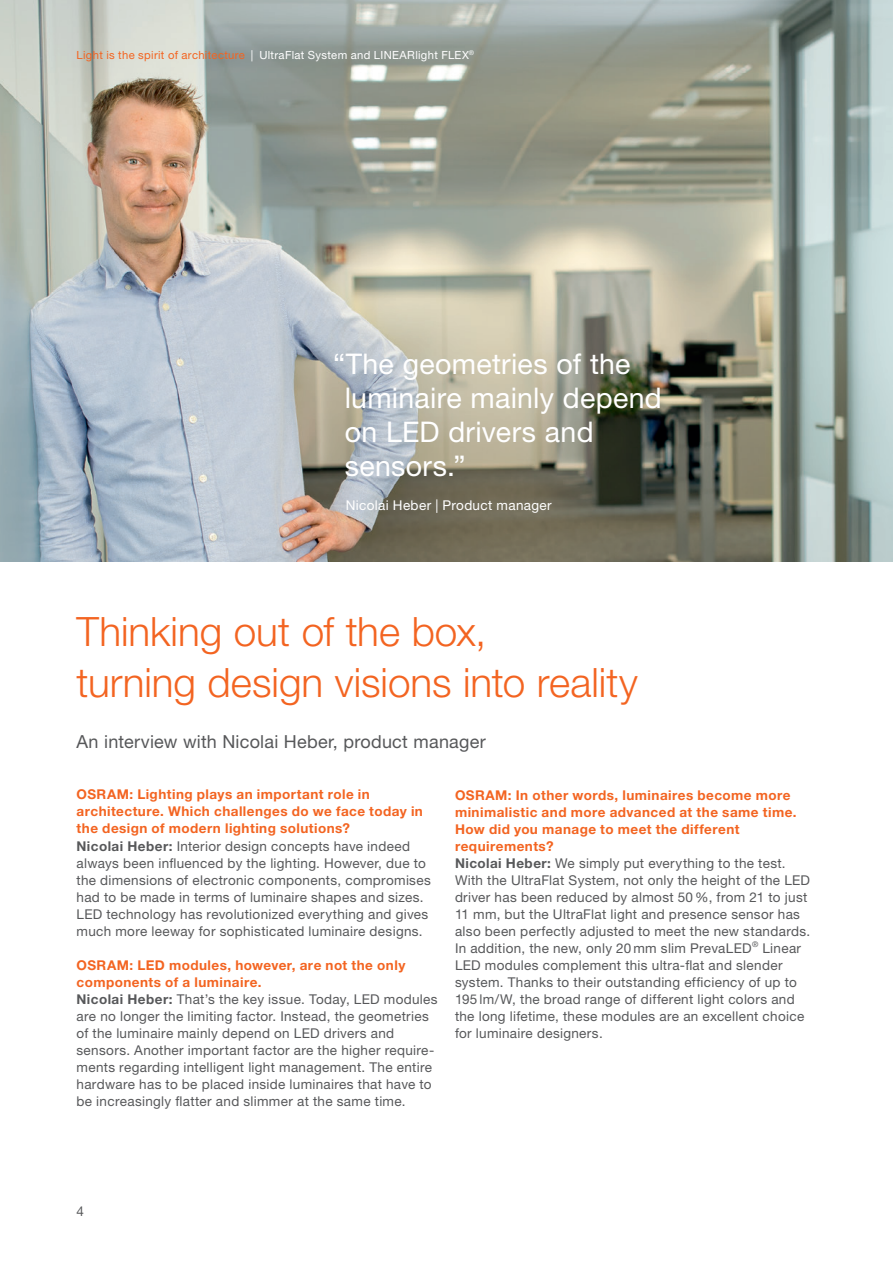
<style>
.page{position:relative;width:893px;height:1263px;background:#fff}
.page>*{position:absolute;margin:0;border:0;box-sizing:border-box;transform-origin:0 0}
.t1{font:300 40.5px/51px "Helvetica Neue LT Pro";color:#f36421}
.t2{font:28.5px/34px "Helvetica Neue LT Pro";letter-spacing:.01em;color:#fff}
.t3{font:18px "Helvetica Neue LT Pro";letter-spacing:.01em;color:#57585a}
.t4{font:13.5px/17px "Helvetica Neue LT Pro";letter-spacing:.025em;color:#57585a}
.t5{font:13.5px "Helvetica Neue LT Pro";letter-spacing:.025em;color:#fff}
.t6{font:11.25px "Helvetica Neue LT Pro";letter-spacing:.03em;color:#fff}
.s1{color:#f36421}
.s2{font-weight:700;color:#f36421}
.s3{font-weight:700}
</style>
<div class="page">
<img style="left:0;top:0;width:893px;height:561px">
<p class="t6" style="left:77px;top:48px;width:399px"><span class="s1">Light is the spirit of architecture</span> | UltraFlat System and LINEARlight FLEX<sup>®</sup></p>
<h2 class="t2" style="left:345px;top:347px;width:318px;text-indent:-12px">“The geometries of the luminaire mainly depend on LED drivers and sensors.”</h2>
<p class="t5" style="left:346px;top:497px;width:207px">Nicolai Heber | Product manager</p>
<h1 class="t1" style="left:77px;top:606px;width:563px">Thinking out of the box,<br>turning design visions into reality</h1>
<h3 class="t3" style="left:77px;top:731px;width:411px">An interview with Nicolai Heber, product manager</h3>
<p class="t4" style="left:77px;top:786px;width:356px"><span class="s2">OSRAM: Lighting plays an important role in architecture. Which challenges do we face today in the design of modern lighting solutions?<br></span><span class="s3">Nicolai Heber:</span> Interior design concepts have indeed always been influenced by the lighting. However, due to the dimensions of electronic components, compromises had to be made in terms of luminaire shapes and sizes.<br>LED technology has revolutionized everything and gives much more leeway for sophisticated luminaire designs.</p>
<p class="t4" style="left:77px;top:956px;width:363px"><span class="s2">OSRAM: LED modules, however, are not the only components of a luminaire.<br></span><span class="s3">Nicolai Heber:</span> That’s the key issue. Today, LED modules are no longer the limiting factor. Instead, the geometries of the luminaire mainly depend on LED drivers and sensors. Another important factor are the higher require&shy;ments regarding intelligent light management. The entire hardware has to be placed inside luminaires that have to be increasingly flatter and slimmer at the same time.</p>
<p class="t4" style="left:455px;top:786px;width:357px"><span class="s2">OSRAM: In other words, luminaires become more minimalistic and more advanced at the same time.<br>How did you manage to meet the different requirements?<br></span><span class="s3">Nicolai Heber:</span> We simply put everything to the test.<br>With the UltraFlat System, not only the height of the LED driver has been reduced by almost 50%, from 21 to just 11 mm, but the UltraFlat light and presence sensor has also been perfectly adjusted to meet the new standards.<br>In addition, the new, only 20 mm slim PrevaLED<sup>®</sup> Linear LED modules complement this ultra-flat and slender system. Thanks to their outstanding efficiency of up to 195 lm/W, the broad range of different light colors and the long lifetime, these modules are an excellent choice for luminaire designers.</p>
<p class="t4" style="left:77px;top:1203px;width:9px">4</p>
</div>
